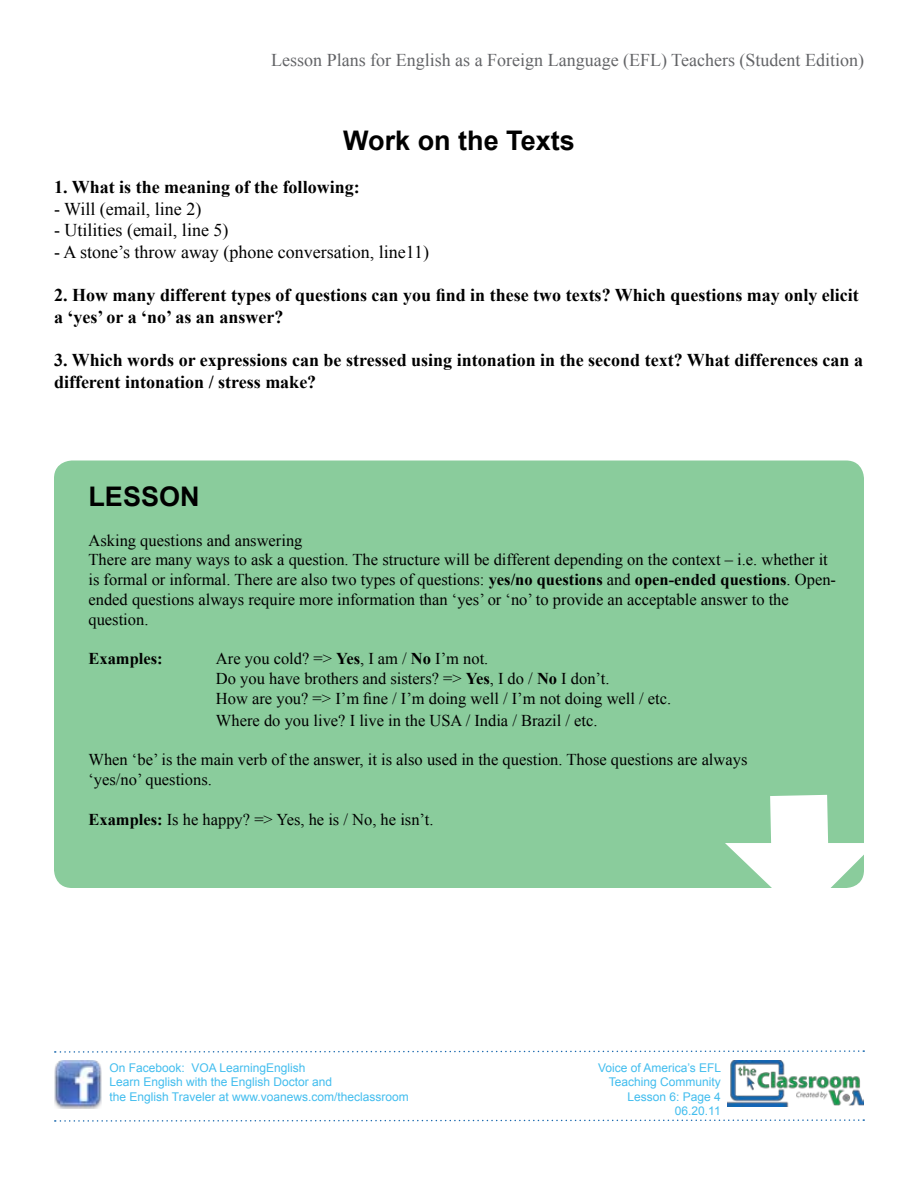
<style>
.page{position:relative;width:918px;height:1188px;background:#fff}
.page>*{position:absolute;margin:0;border:0;box-sizing:border-box;transform-origin:0 0}
.t1{font:700 27px "Arial";color:#000}
.t2{font:700 18px/21.6px "Times New Roman";color:#000}
.t3{font:18px "Times New Roman";color:#000}
.t4{font:18px "Times New Roman";color:#636467}
.t5{font:16.5px/19.8px "Times New Roman";color:#000}
.t6{font:700 16.5px "Times New Roman";color:#000}
.t7{font:12px/14.4px "Arial";color:#42bdee;text-align:right}
.s1{font-weight:700}
</style>
<div class="page">
<img style="left:727px;top:1061px;width:137px;height:45px">
<svg style="left:55px;top:1050px;width:809px;height:3px"></svg>
<img style="left:54px;top:1060px;width:48px;height:48px">
<svg style="left:55px;top:1119px;width:809px;height:3px"></svg>
<div style="left:54px;top:460px;width:810px;height:428px;background:#8acc9c;border-radius:18px"></div>
<svg style="left:725px;top:794px;width:139px;height:94px"></svg>
<p class="t4" style="left:271px;top:48px;width:594px">Lesson Plans for English as a Foreign Language (EFL) Teachers (Student Edition)</p>
<h1 class="t1" style="left:343px;top:123px;width:233px">Work on the Texts</h1>
<p class="t2" style="left:54px;top:176px;width:307px">1. What is the meaning of the following:</p>
<p class="t3" style="left:54px;top:197px;width:149px">- Will (email, line 2)</p>
<p class="t3" style="left:54px;top:218px;width:176px">- Utilities (email, line 5)</p>
<p class="t3" style="left:54px;top:240px;width:377px">- A stone’s throw away (phone conversation, line11)</p>
<p class="t2" style="left:54px;top:284px;width:806px">2. How many different types of questions can you find in these two texts? Which questions may only elicit a ‘yes’ or a ‘no’ as an answer?</p>
<p class="t2" style="left:54px;top:349px;width:811px">3. Which words or expressions can be stressed using intonation in the second text? What differences can a different intonation / stress make?</p>
<h1 class="t1" style="left:88px;top:479px;width:113px">LESSON</h1>
<p class="t5" style="left:88px;top:530px;width:749px">Asking questions and answering<br>There are many ways to ask a question. The structure will be different depending on the context – i.e. whether it is formal or informal. There are also two types of questions: <span class="s1">yes/no questions</span> and <span class="s1">open-ended questions</span>. Open&shy;ended questions always require more information than ‘yes’ or ‘no’ to provide an acceptable answer to the question.</p>
<p class="t6" style="left:88px;top:647px;width:76px">Examples:</p>
<p class="t5" style="left:216px;top:649px;width:457px">Are you cold? =&gt; <span class="s1">Yes</span>, I am / <span class="s1">No</span> I’m not.<br>Do you have brothers and sisters? =&gt; <span class="s1">Yes</span>, I do / <span class="s1">No</span> I don’t.<br>How are you? =&gt; I’m fine / I’m doing well / I’m not doing well / etc.</p>
<p class="t5" style="left:216px;top:710px;width:383px">Where do you live? I live in the USA / India / Brazil / etc.</p>
<p class="t5" style="left:88px;top:750px;width:661px">When ‘be’ is the main verb of the answer, it is also used in the question. Those questions are always ‘yes/no’ questions.</p>
<p class="t5" style="left:88px;top:809px;width:347px"><span class="s1">Examples:</span> Is he happy? =&gt; Yes, he is / No, he isn’t.</p>
<p class="t7" style="left:110px;top:1060px;width:301px;text-align:left">On Facebook: VOA LearningEnglish<br>Learn English with the English Doctor and<br>the English Traveler at www.voanews.com/theclassroom</p>
<p class="t7" style="left:598px;top:1060px;width:125px">Voice of America’s EFL<br>Teaching Community<br>Lesson 6: Page 4<br>06.20.11</p>
</div>
